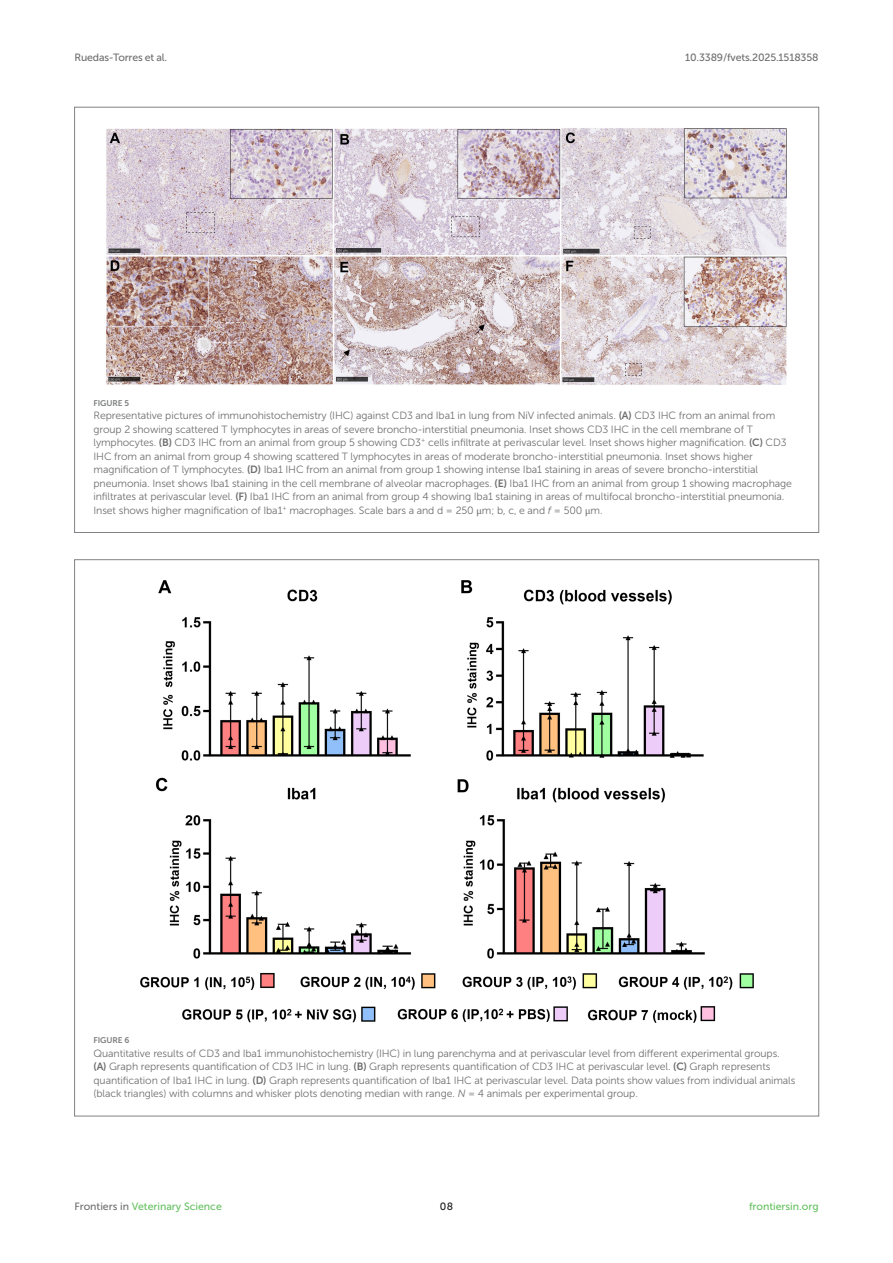
<style>
.page{position:relative;width:893px;height:1263px;background:#fff}
.page>*{position:absolute;margin:0;border:0;box-sizing:border-box;transform-origin:0 0}
.FIG_LEG{font:10.5px/13.5px "Museo Sans 300";letter-spacing:-.01em;color:#706f70}
.t1{font:10.5px "Museo Sans 500";letter-spacing:-.015em;color:#706f70}
.t2{font:10.5px "Museo Sans 500";color:#65c161}
.t3{font:10.5px "Museo Sans 500";color:#1b1c1b}
.FIG_HD{font:8.25px "Museo Sans 700";letter-spacing:-.01em;color:#7e7f7f}
.s1{font-family:"Museo Sans 700"}
.s2{font-family:"STIX General"}
.s3{font-style:italic}
.s4{color:#706f70}
</style>
<div class="page">
<img style="left:106px;top:128px;width:681px;height:257px">
<img style="left:140px;top:580px;width:614px;height:443px">
<p class="t1" style="left:74px;top:52px;width:94px">Ruedas-Torres et al.</p>
<p class="t1" style="left:685px;top:52px;width:135px">10.3389/fvets.2025.1518358</p>
<p class="FIG_HD" style="left:94px;top:398px;width:37px">FIGURE 5</p>
<p class="FIG_LEG" style="left:94px;top:409px;width:700px">Representative pictures of immunohistochemistry (IHC) against CD3 and Iba1 in lung from NiV infected animals. <span class="s1">(A)</span> CD3 IHC from an animal from group 2 showing scattered T lymphocytes in areas of severe broncho-interstitial pneumonia. Inset shows CD3 IHC in the cell membrane of T lymphocytes. <span class="s1">(B)</span> CD3 IHC from an animal from group 5 showing CD3<sup>+</sup> cells infiltrate at perivascular level. Inset shows higher magnification. <span class="s1">(C)</span> CD3<br>IHC from an animal from group 4 showing scattered T lymphocytes in areas of moderate broncho-interstitial pneumonia. Inset shows higher magnification of T lymphocytes. <span class="s1">(D)</span> Iba1 IHC from an animal from group 1 showing intense Iba1 staining in areas of severe broncho-interstitial pneumonia. Inset shows Iba1 staining in the cell membrane of alveolar macrophages. <span class="s1">(E)</span> Iba1 IHC from an animal from group 1 showing macrophage infiltrates at perivascular level. <span class="s1">(F)</span> Iba1 IHC from an animal from group 4 showing Iba1 staining in areas of multifocal broncho-interstitial pneumonia.<br>Inset shows higher magnification of Iba1<sup>+</sup> macrophages. Scale bars a and d = 250 <span class="s2">μ</span>m; b, c, e and <span class="s3">f</span> = 500 <span class="s2">μ</span>m.</p>
<p class="FIG_HD" style="left:94px;top:1036px;width:37px">FIGURE 6</p>
<p class="FIG_LEG" style="left:94px;top:1046px;width:703px">Quantitative results of CD3 and Iba1 immunohistochemistry (IHC) in lung parenchyma and at perivascular level from different experimental groups. <span class="s1">(A)</span> Graph represents quantification of CD3 IHC in lung. <span class="s1">(B)</span> Graph represents quantification of CD3 IHC at perivascular level. <span class="s1">(C)</span> Graph represents quantification of Iba1 IHC in lung. <span class="s1">(D)</span> Graph represents quantification of Iba1 IHC at perivascular level. Data points show values from individual animals (black triangles) with columns and whisker plots denoting median with range. <span class="s3">N</span> = 4 animals per experimental group.</p>
<p class="t2" style="left:74px;top:1200px;width:149px"><span class="s4">Frontiers in</span> Veterinary Science</p>
<p class="t3" style="left:440px;top:1200px;width:15px">08</p>
<p class="t2" style="left:749px;top:1200px;width:71px">frontiersin.org</p>
</div>
